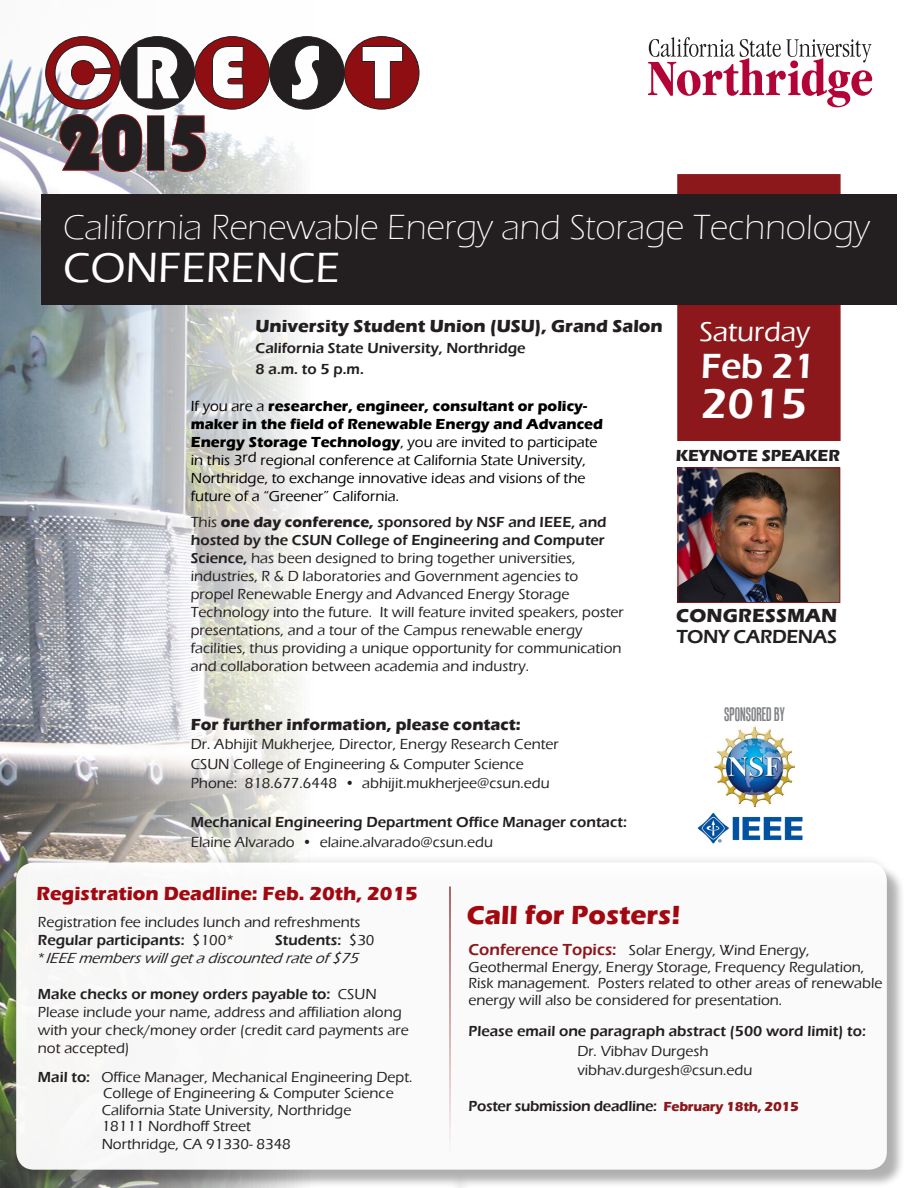
<style>
.page{position:relative;width:918px;height:1188px;background:#fff}
.page>*{position:absolute;margin:0;border:0;box-sizing:border-box;transform-origin:0 0}
.t1{font:79.95px "Bauhaus 93";color:#231f20}
.t2{font:500 43.5px "Eras ITC";color:#fff}
.t3{font:600 43.5px "Eras ITC";color:#fff}
.t4{font:300 36px "Eras ITC";color:#fff}
.t5{font:600 36px "Eras ITC";color:#fff}
.t6{font:500 28.5px "Eras ITC";color:#fff}
.t7{font:700 27px "Eras ITC";color:#a1080f}
.t8{font:700 19.5px "Eras ITC";color:#a1080f}
.t9{font:600 19.5px "Eras ITC";letter-spacing:-.02em;color:#231f20}
.t10{font:700 19.5px "Eras ITC";letter-spacing:.01em;color:#231f20}
.t11{font:19.2px "Tandelle";color:#808285}
.t12{font:700 18px "Eras ITC";color:#231f20}
.t13{font:700 16.5px "Eras ITC";color:#231f20}
.t14{font:500 15px/18px "Eras ITC";color:#231f20}
.t15{font:500 15px/18px "Eras ITC";color:#000}
.t16{font:600 15px/19.5px "Eras ITC";color:#231f20}
.t17{font:600 15px "Eras ITC";letter-spacing:-.02em;color:#231f20}
.t18{font:italic 500 15px "Eras ITC";color:#231f20}
.s1{font-weight:700}
.s2{font-weight:600}
.s3{font-weight:500}
.s4{font-style:normal}
.s5{font-weight:600;font-size:16.5px;color:#8c181b}
.s6{font-weight:700;font-size:13.5px;color:#8c181b}
</style>
<div class="page">
<img style="left:0;top:59px;width:897px;height:1129px">
<div style="left:41px;top:195px;width:855px;height:110px;background:#231f20"></div>
<svg style="left:648px;top:37px;width:224px;height:70px"></svg>
<img style="left:713px;top:725px;width:82px;height:82px">
<img style="left:695px;top:808px;width:112px;height:40px">
<svg style="left:45px;top:36px;width:375px;height:137px"></svg>
<img style="left:680px;top:470px;width:158px;height:131px">
<div style="left:678px;top:468px;width:162px;height:135px;border:1px solid #8c181b"></div>
<div style="left:18px;top:865px;width:888px;height:323px;background:#231f20;opacity:.37"></div>
<div style="left:6px;top:852px;width:887px;height:324px;background:#231f20;opacity:.1"></div>
<div style="left:16px;top:862px;width:871px;height:308px;background:#fff;border-radius:18px"></div>
<hr style="left:449px;top:886px;width:2px;height:302px;background:#8c181b">
<p class="t1" style="left:56px;top:98px;width:157px">2015</p>
<p class="t4" style="left:63px;top:207px;width:809px">California Renewable Energy and Storage Technology</p>
<p class="t2" style="left:63px;top:244px;width:278px">CONFERENCE</p>
<p class="t12" style="left:256px;top:315px;width:409px">University Student Union (USU), Grand Salon</p>
<p class="t16" style="left:256px;top:338px;width:272px">California State University, Northridge</p>
<p class="t16" style="left:256px;top:359px;width:110px">8 a.m. to 5 p.m.</p>
<p class="t15" style="left:191px;top:397px;width:414px">If you are a <span class="s1">researcher, engineer, consultant or policy&shy;maker in the field of Renewable Energy and Advanced Energy Storage Technology</span>, you are invited to participate in this 3rd regional conference at California State University, Northridge, to exchange innovative ideas and visions of the future of a “Greener” California.</p>
<p class="t14" style="left:191px;top:513px;width:435px">This <span class="s1">one day conference,</span> <span class="s2">sponsored by NSF and IEEE, and hosted by the CSUN College of Engineering and Computer Science,</span> has been designed to bring together universities, industries, R &amp; D laboratories and Government agencies to propel Renewable Energy and Advanced Energy Storage Technology into the future. It will feature invited speakers, poster presentations, and a tour of the Campus renewable energy facilities, thus providing a unique opportunity for communication and collaboration between academia and industry.</p>
<p class="t13" style="left:191px;top:715px;width:332px">For further information, please contact:</p>
<p class="t14" style="left:191px;top:735px;width:369px">Dr. Abhijit Mukherjee, Director, Energy Research Center</p>
<p class="t14" style="left:191px;top:755px;width:335px">CSUN College of Engineering &amp; Computer Science</p>
<p class="t14" style="left:191px;top:774px;width:360px">Phone: 818.677.6448 • abhijit.mukherjee@csun.edu</p>
<p class="t16" style="left:191px;top:813px;width:438px">Mechanical Engineering Department Office Manager contact:</p>
<p class="t14" style="left:191px;top:833px;width:304px">Elaine Alvarado • elaine.alvarado@csun.edu</p>
<p class="t6" style="left:699px;top:315px;width:112px">Saturday</p>
<p class="t5" style="left:701px;top:346px;width:116px">Feb 21</p>
<p class="t3" style="left:701px;top:379px;width:108px">2015</p>
<p class="t13" style="left:676px;top:447px;width:166px">KEYNOTE SPEAKER</p>
<p class="t10" style="left:676px;top:605px;width:163px">CONGRESSMAN</p>
<p class="t9" style="left:676px;top:626px;width:162px">TONY CARDENAS</p>
<p class="t11" style="left:724px;top:703px;width:62px">SPONSORED BY</p>
<p class="t8" style="left:36px;top:882px;width:383px">Registration Deadline: Feb. 20th, 2015</p>
<p class="t14" style="left:38px;top:913px;width:324px">Registration fee includes lunch and refreshments</p>
<p class="t16" style="left:38px;top:931px;width:198px">Regular participants: <span class="s3">$100*</span></p>
<p class="t16" style="left:275px;top:931px;width:101px">Students: <span class="s3">$30</span></p>
<p class="t18" style="left:38px;top:950px;width:326px"><span class="s4">*</span> IEEEmemberswillgetadiscountedrateof$75</p>
<p class="t16" style="left:38px;top:985px;width:340px">Make checks or money orders payable to: <span class="s3">CSUN</span></p>
<p class="t14" style="left:38px;top:1003px;width:372px">Please include your name, address and affiliation along with your check/money order (credit card payments are not accepted)</p>
<p class="t14" style="left:38px;top:1068px;width:376px"><span class="s2">Mail to:</span> Office Manager, Mechanical Engineering Dept.</p>
<p class="t14" style="left:103px;top:1084px;width:292px">College of Engineering &amp; Computer Science</p>
<p class="t14" style="left:102px;top:1101px;width:251px">California State University, Northridge</p>
<p class="t14" style="left:102px;top:1117px;width:151px">18111 Nordhoff Street</p>
<p class="t14" style="left:102px;top:1135px;width:191px">Northridge, CA 91330- 8348</p>
<p class="t7" style="left:467px;top:899px;width:216px">Call for Posters!</p>
<p class="t14" style="left:469px;top:942px;width:415px;line-height:16.5px"><span class="s5">Conference Topics:</span> Solar Energy, Wind Energy, Geothermal Energy, Energy Storage, Frequency Regulation, Risk management. Posters related to other areas of renewable energy will also be considered for presentation.</p>
<p class="t16" style="left:577px;top:1022px;width:290px;text-indent:-109px">Please email one paragraph abstract (500 word limit) to:<br><span class="s3">Dr. Vibhav Durgesh</span></p>
<p class="t14" style="left:577px;top:1062px;width:177px">vibhav.durgesh@csun.edu</p>
<p class="t17" style="left:469px;top:1098px;width:332px">Poster submission deadline: <span class="s6">February 18th, 2015</span></p>
</div>
